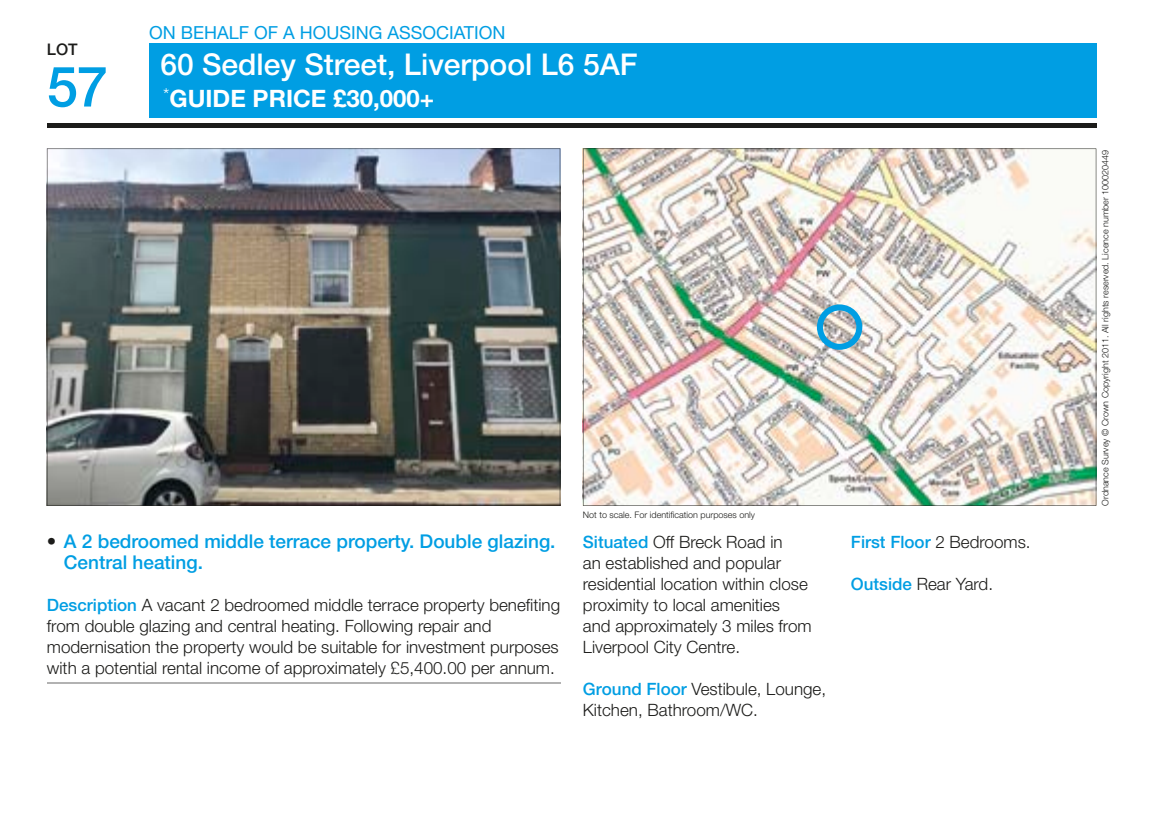
<style>
.page{position:relative;width:1151px;height:830px;background:#fff}
.page>*{position:absolute;margin:0;border:0;box-sizing:border-box;transform-origin:0 0}
.t1{font:500 56px "Helvetica Neue LT Std";color:#009ee3}
.t2{font:500 30px "Helvetica Neue LT Std";color:#fff}
.t3{font:700 24px "Helvetica Neue LT Std";color:#fff}
.t4{font:500 19px/21px "Helvetica Neue LT Std";color:#009ee3}
.t5{font:18px "Helvetica Neue LT Std";color:#009ee3}
.t6{font:300 17px/21px "Helvetica Neue LT Std";color:#1c1c1a}
.t7{font:500 17px "Helvetica Neue LT Std";color:#009ee3}
.t8{font:500 16px "Helvetica Neue LT Std";color:#1c1c1a}
.t9{font:300 9px "Helvetica Neue LT Std";color:#1c1c1a}
.s1{color:#1c1c1a}
.s2{font-weight:500;color:#009ee3}
.s3{font-weight:300;color:#1c1c1a}
</style>
<div class="page">
<div style="left:149px;top:43px;width:947px;height:75px;background:#009ee3"></div>
<img style="left:47px;top:148px;width:513px;height:357px">
<img style="left:583px;top:148px;width:513px;height:357px">
<hr style="left:47px;top:123px;width:1049px;height:4px;background:#1c1c1a">
<hr style="left:47px;top:682px;width:513px;height:1px;background:#b2b2b2">
<svg style="left:816px;top:304px;width:46px;height:46px;background:#86b8cc"></svg>
<p class="t8" style="left:47px;top:40px;width:32px">LOT</p>
<h1 class="t1" style="left:47px;top:53px;width:63px">57</h1>
<p class="t5" style="left:149px;top:22px;width:358px">ON BEHALF OF A HOUSING ASSOCIATION</p>
<h2 class="t2" style="left:160px;top:46px;width:478px">60 Sedley Street, Liverpool L6 5aF</h2>
<h3 class="t3" style="left:163px;top:83px;width:272px"><sup>*</sup>GUIDE PRICE £30,000+</h3>
<p class="t4" style="left:64px;top:530px;width:493px;text-indent:-17px"><span class="s1">•</span> a 2 bedroomed middle terrace property. Double glazing.<br>Central heating.</p>
<p class="t6" style="left:47px;top:594px;width:515px"><span class="s2">Description</span> A vacant 2 bedroomed middle terrace property benefiting from double glazing and central heating. following repair and modernisation the property would be suitable for investment purposes with a potential rental income of approximately £5,400.00 per annum.</p>
<p class="t9" style="left:583px;top:509px;width:174px">Not to scale. for identification purposes only</p>
<p class="t6" style="left:583px;top:531px;width:230px"><span class="s2">Situated</span> off Breck road in<br>an established and popular residential location within close proximity to local amenities and approximately 3 miles from<br>Liverpool city centre.</p>
<p class="t6" style="left:583px;top:678px;width:245px"><span class="s2">Ground Floor</span> vestibule, Lounge,<br>Kitchen, Bathroom/wc.</p>
<p class="t7" style="left:850px;top:531px;width:181px">First Floor <span class="s3">2 Bedrooms.</span></p>
<p class="t6" style="left:850px;top:573px;width:144px"><span class="s2">Outside</span> rear Yard.</p>
<p class="t9" style="left:1099px;top:505px;width:357px;rotate:-90deg">ordnance survey © crown copyright 2011. All rights reserved. Licence number 100020449</p>
</div>
